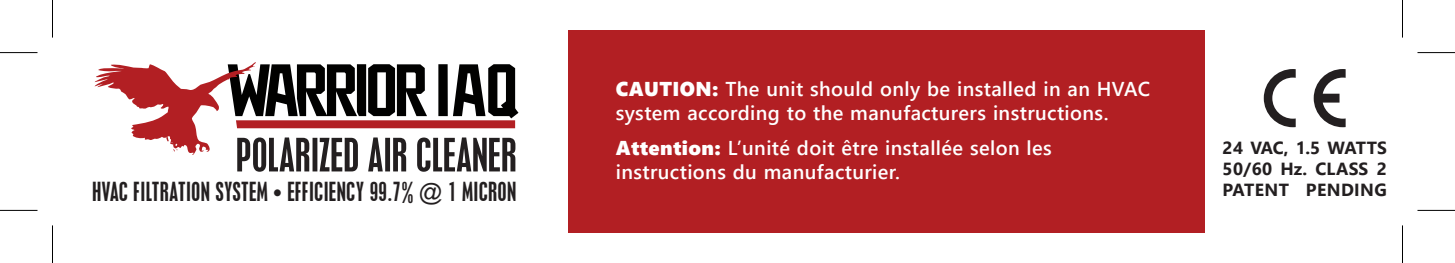
<style>
.page{position:relative;width:1455px;height:263px;background:#fff}
.page>*{position:absolute;margin:0;border:0;box-sizing:border-box;transform-origin:0 0}
.t1{font:condensed 23.25px "Placard";letter-spacing:.025em;color:#231f20}
.t2{font:600 20px/24px "Segoe UI";letter-spacing:.02em;color:#fff}
.t3{font:700 17.5px/21px "Segoe UI";letter-spacing:.025em;color:#231f20;text-align:justify}
.s1{font-family:"Segoe UI Black";font-weight:400}
</style>
<div class="page">
<div style="left:568px;top:30px;width:636px;height:202px;background:#b21f23"></div>
<svg style="left:1264px;top:69px;width:32px;height:58px"></svg>
<svg style="left:1314px;top:69px;width:32px;height:58px"></svg>
<svg style="left:95px;top:62px;width:423px;height:109px"></svg>
<svg style="left:0;top:209px;width:38px;height:1px"></svg>
<svg style="left:1418px;top:209px;width:37px;height:1px"></svg>
<hr style="left:0;top:52px;width:38px;height:1px;background:#000">
<hr style="left:1418px;top:52px;width:37px;height:1px;background:#000">
<hr style="left:0;top:210px;width:38px;height:1px;background:#000">
<hr style="left:1418px;top:210px;width:37px;height:1px;background:#000">
<hr style="left:52px;top:0;width:1px;height:38px;background:#000">
<hr style="left:52px;top:225px;width:1px;height:37px;background:#000">
<hr style="left:1402px;top:0;width:1px;height:38px;background:#000">
<hr style="left:1402px;top:225px;width:1px;height:37px;background:#000">
<p class="t1" style="left:92px;top:177px;width:425px">HVAC FILTRATION SYSTEM • EFFICIENCY 99.7% @ 1 MICRON</p>
<p class="t2" style="left:616px;top:75px;width:536px"><span class="s1">CAUTION:</span> The unit should only be installed in an HVAC system according to the manufacturers instructions.</p>
<p class="t2" style="left:616px;top:134px;width:438px"><span class="s1">Attention:</span> L’unité doit être installée selon les instructions du manufacturier.</p>
<p class="t3" style="left:1222px;top:135px;width:166px">24 VAC, 1.5 WATTS 50/60 Hz. CLASS 2<br>PATENT PENDING</p>
</div>
